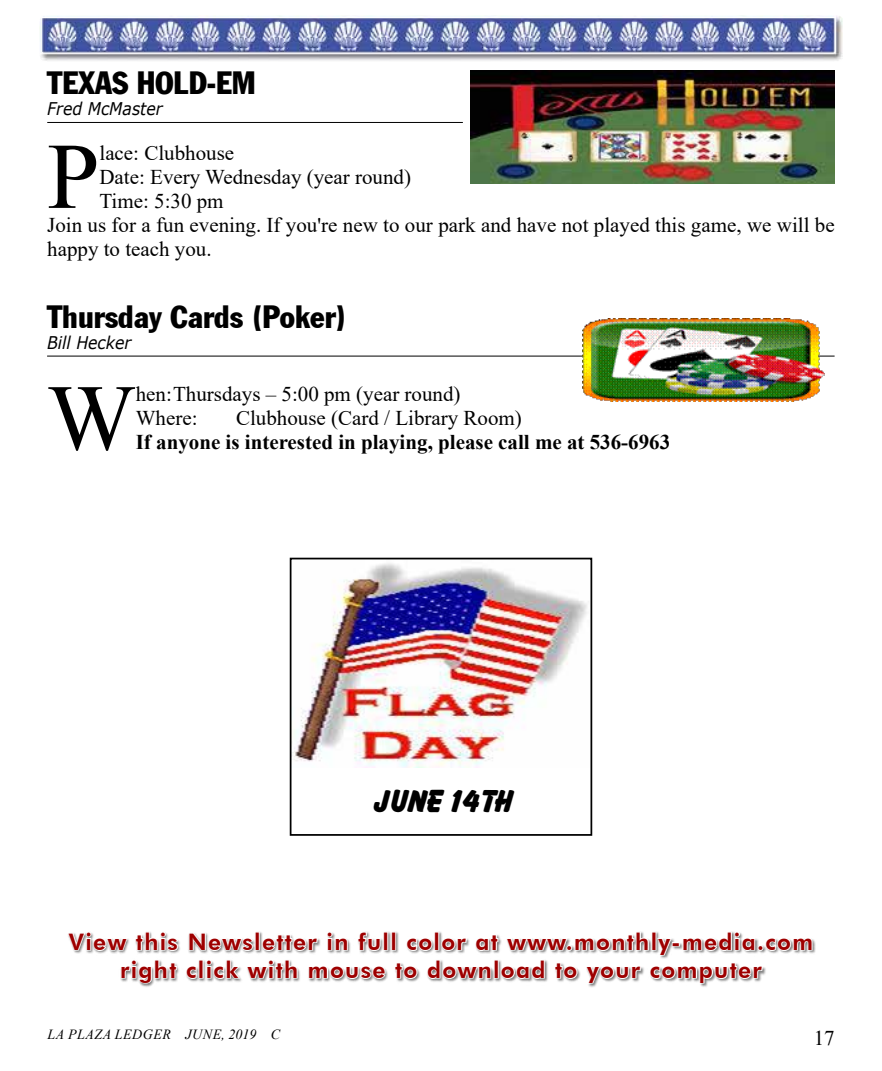
<style>
.page{position:relative;width:882px;height:1071px;background:#fff}
.page>*{position:absolute;margin:0;border:0;box-sizing:border-box;transform-origin:0 0}
.t1{font:93.98px "Times New Roman";color:#000}
.t2{font:31.5px "Franklin Gothic Condensed";color:#000}
.t3{font:700 28px "Balloon Extra";color:#000}
.t4{font:800 22.75px/28px "Futura BT";letter-spacing:.06em;color:#9e0000;text-align:center}
.t5{font:21px/24.2px "Times New Roman";color:#000}
.t6{font:700 21px "Times New Roman";color:#000}
.t7{font:italic 17.5px "Verdana";color:#000;scale:.9 1}
.t8{font:italic 14px "Times New Roman";letter-spacing:.035em;color:#000}
</style>
<div class="page">
<img style="left:39px;top:15px;width:804px;height:46px">
<div style="left:68px;top:931px;width:748px;height:57px;background:#000;opacity:.5"></div>
<div style="left:391px;top:932px;width:5px;height:19px;border:2px solid #fff"></div>
<svg style="left:68px;top:931px;width:111px;height:54px"></svg>
<svg style="left:185px;top:931px;width:202px;height:57px"></svg>
<svg style="left:394px;top:931px;width:419px;height:57px"></svg>
<hr style="left:47px;top:122px;width:416px;height:1px;background:#000">
<img style="left:471px;top:71px;width:364px;height:113px">
<hr style="left:47px;top:356px;width:788px;height:1px;background:#000">
<img style="left:582px;top:319px;width:243px;height:82px">
<img style="left:293px;top:563px;width:294px;height:205px">
<div style="left:290px;top:558px;width:302px;height:278px;border:2px solid #000"></div>
<h2 class="t2" style="left:47px;top:64px;width:210px">TEXAS HOLD-EM</h2>
<p class="t7" style="left:47px;top:97px;width:130px">Fred McMaster</p>
<h1 class="t1" style="left:47px;top:110px;width:54px">P</h1>
<p class="t5" style="left:99px;top:140px;width:136px">lace: Clubhouse</p>
<p class="t5" style="left:99px;top:164px;width:313px">Date: Every Wednesday (year round)</p>
<p class="t5" style="left:99px;top:188px;width:126px">Time: 5:30 pm</p>
<p class="t5" style="left:47px;top:212px;width:789px">Join us for a fun evening. If you're new to our park and have not played this game, we will be</p>
<p class="t5" style="left:47px;top:236px;width:166px">happy to teach you.</p>
<h2 class="t2" style="left:47px;top:297px;width:301px">Thursday Cards (Poker)</h2>
<p class="t7" style="left:47px;top:330px;width:95px">Bill Hecker</p>
<h1 class="t1" style="left:47px;top:352px;width:90px">W</h1>
<p class="t5" style="left:136px;top:381px;width:326px">hen:Thursdays – 5:00 pm (year round)<br>Where:</p>
<p class="t5" style="left:236px;top:405px;width:287px">Clubhouse (Card / Library Room)</p>
<p class="t6" style="left:136px;top:427px;width:536px">If anyone is interested in playing, please call me at 536-6963</p>
<h3 class="t3" style="left:372px;top:782px;width:140px">JUNE 14th</h3>
<p class="t4" style="left:69px;top:927px;width:746px">View this Newsletter in full color at www.monthly-media.com right click with mouse to download to your computer</p>
<p class="t8" style="left:47px;top:1024px;width:234px">LA PLAZA LEDGER JUNE, 2019 C</p>
<p class="t5" style="left:814px;top:1026px;width:22px">17</p>
</div>
